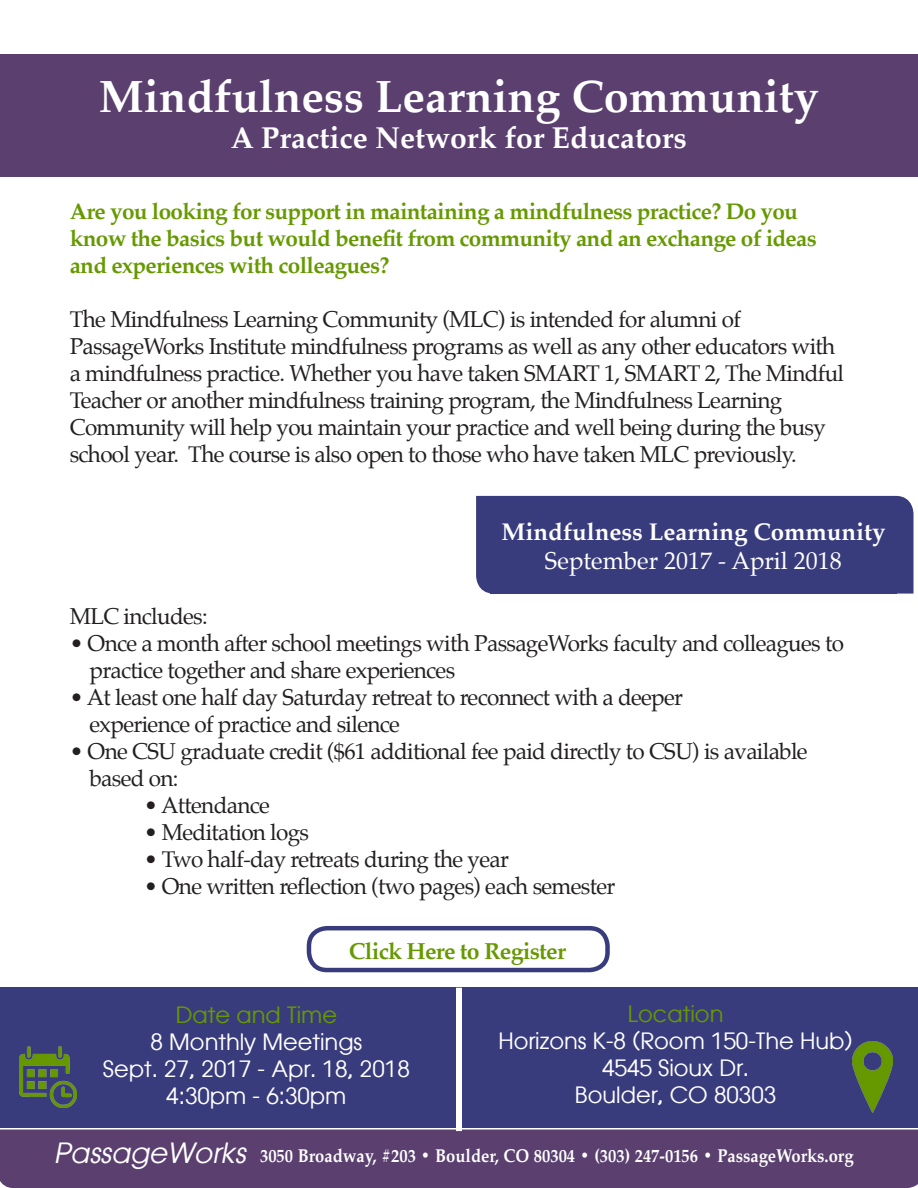
<style>
.page{position:relative;width:918px;height:1188px;background:#fff}
.page>*{position:absolute;margin:0;border:0;box-sizing:border-box;transform-origin:0 0}
.t1{font:700 45px "Palatino";color:#fff}
.t2{font:700 30px "Palatino";color:#fff}
.t3{font:italic 27.9px "Atlanta";color:#fff}
.t4{font:700 24px "Palatino";color:#fff}
.t5{font:24px "Palatino";color:#fff}
.t6{font:700 22.95px "Palatino";letter-spacing:-.03em;color:#690}
.t7{font:22.5px/27px "Palatino";letter-spacing:-.03em;color:#231f20}
.t8{font:700 22.5px/27px "Palatino";letter-spacing:-.03em;color:#690}
.t9{font:22.5px/27px "Atlanta";color:#fff;text-align:center}
.t10{font:22.5px "Atlanta";color:#690}
.t11{font:700 18.45px "Palatino";color:#fff;scale:.9 1}
.s1{color:#690}
</style>
<div class="page">
<svg style="left:476px;top:496px;width:438px;height:98px"></svg>
<div style="left:0;top:54px;width:918px;height:122px;background:#5a3f6f"></div>
<div style="left:0;top:1130px;width:918px;height:58px;background:#5a3f6f"></div>
<div style="left:0;top:988px;width:918px;height:140px;background:#393c7c"></div>
<div style="left:456px;top:988px;width:6px;height:143px;background:#fff"></div>
<img style="left:20px;top:1047px;width:57px;height:61px">
<img style="left:852px;top:1042px;width:40px;height:71px">
<div style="left:490px;top:496px;width:407px;height:98px;background:#393c7c"></div>
<div style="left:307px;top:926px;width:303px;height:46px;border:4px solid #393c7c;border-radius:18px"></div>
<p class="t1" style="left:99px;top:58px;width:721px">Mindfulness Learning Community</p>
<p class="t2" style="left:231px;top:112px;width:458px">A Practice Network for Educators</p>
<p class="t8" style="left:70px;top:197px;width:748px">Are you looking for support in maintaining a mindfulness practice? Do you know the basics but would benefit from community and an exchange of ideas and experiences with colleagues?</p>
<p class="t7" style="left:70px;top:305px;width:776px">The Mindfulness Learning Community (MLC) is intended for alumni of PassageWorks Institute mindfulness programs as well as any other educators with a mindfulness practice. Whether you have taken SMART 1, SMART 2, The Mindful Teacher or another mindfulness training program, the Mindfulness Learning Community will help you maintain your practice and well being during the busy school year. The course is also open to those who have taken MLC previously.</p>
<p class="t4" style="left:501px;top:512px;width:385px">Mindfulness Learning Community</p>
<p class="t5" style="left:545px;top:541px;width:298px">September 2017 - April 2018</p>
<p class="t7" style="left:70px;top:602px;width:139px">MLC includes:</p>
<p class="t7" style="left:70px;top:629px;width:776px">• Once a month after school meetings with PassageWorks faculty and colleagues to</p>
<p class="t7" style="left:90px;top:656px;width:367px">practice together and share experiences</p>
<p class="t7" style="left:70px;top:683px;width:615px">• At least one half day Saturday retreat to reconnect with a deeper</p>
<p class="t7" style="left:90px;top:710px;width:312px">experience of practice and silence</p>
<p class="t7" style="left:70px;top:737px;width:739px">• One CSU graduate credit ($61 additional fee paid directly to CSU) is available</p>
<p class="t7" style="left:90px;top:764px;width:90px">based on:</p>
<p class="t7" style="left:144px;top:791px;width:127px">• Attendance</p>
<p class="t7" style="left:144px;top:818px;width:167px">• Meditation logs</p>
<p class="t7" style="left:144px;top:845px;width:366px">• Two half-day retreats during the year</p>
<p class="t7" style="left:144px;top:872px;width:473px">• One written reflection (two pages) each semester</p>
<p class="t6" style="left:349px;top:931px;width:219px">Click Here to Register</p>
<p class="t10" style="left:176px;top:999px;width:163px">Date and Time</p>
<p class="t9" style="left:151px;top:1028px;width:213px">8 Monthly Meetings</p>
<p class="t9" style="left:103px;top:1055px;width:308px">Sept. 27, 2017 - Apr. 18, 2018</p>
<p class="t9" style="left:166px;top:1082px;width:182px">4:30pm - 6:30pm</p>
<p class="t9" style="left:498px;top:1000px;width:356px"><span class="s1">Location<br></span>Horizons K-8 (Room 150-The Hub)</p>
<p class="t9" style="left:602px;top:1054px;width:148px">4545 Sioux Dr.</p>
<p class="t9" style="left:575px;top:1081px;width:203px">Boulder, CO 80303</p>
<p class="t3" style="left:54px;top:1133px;width:193px">PassageWorks</p>
<p class="t11" style="left:260px;top:1140px;width:661px">3050 Broadway, #203 • Boulder, CO 80304 • (303) 247-0156 • PassageWorks.org</p>
</div>
